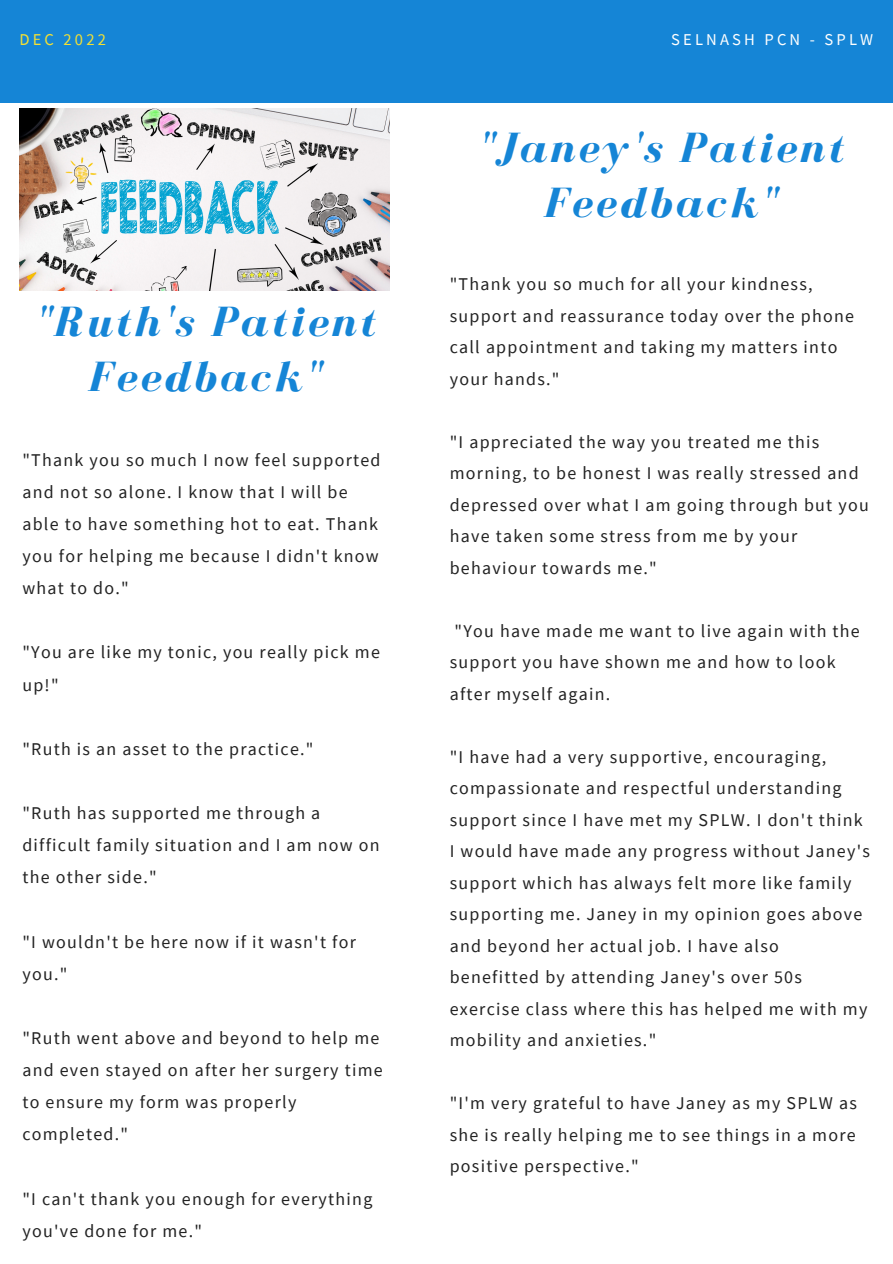
<style>
.page{position:relative;width:893px;height:1264px;background:#fff}
.page>*{position:absolute;margin:0;border:0;box-sizing:border-box;transform-origin:0 0}
.t1{font:italic 700 43.65px/55.7px "Bodoni FLF";letter-spacing:.07em;color:#1585d6;text-align:center}
.t2{font:18px/31.5px "Source Sans Pro";letter-spacing:.07em;color:#222}
.t3{font:16.5px "Source Sans Pro";letter-spacing:.19em;color:#fff}
.t4{font:16.5px "Source Sans Pro";letter-spacing:.19em;color:#f4e132}
</style>
<div class="page">
<div style="left:0;top:0;width:892px;height:102px;background:#1585d6"></div>
<img style="left:19px;top:108px;width:370px;height:182px">
<p class="t4" style="left:19px;top:29px;width:88px">DEC 2022</p>
<p class="t3" style="left:671px;top:29px;width:203px">SELNASH PCN - SPLW</p>
<h1 class="t1" style="left:34px;top:293px;width:342px">"Ruth's Patient<br>Feedback"</h1>
<p class="t2" style="left:22px;top:443px;width:359px;line-height:32.1px">"Thank you so much I now feel supported and not so alone. I know that I will be able to have something hot to eat. Thank you for helping me because I didn't know what to do."</p>
<p class="t2" style="left:22px;top:636px;width:359px;line-height:32.1px">"You are like my tonic, you really pick me up!"</p>
<p class="t2" style="left:22px;top:732px;width:292px">"Ruth is an asset to the practice."</p>
<p class="t2" style="left:22px;top:796px;width:359px;line-height:32.1px">"Ruth has supported me through a difficult family situation and I am now on the other side."</p>
<p class="t2" style="left:22px;top:925px;width:335px;line-height:32.1px">"I wouldn't be here now if it wasn't for you."</p>
<p class="t2" style="left:22px;top:1021px;width:362px;line-height:32.1px">"Ruth went above and beyond to help me and even stayed on after her surgery time to ensure my form was properly completed."</p>
<p class="t2" style="left:22px;top:1182px;width:351px;line-height:32.1px">"I can't thank you enough for everything you've done for me."</p>
<h1 class="t1" style="left:476px;top:119px;width:367px">"Janey's Patient<br>Feedback"</h1>
<p class="t2" style="left:449px;top:268px;width:406px">"Thank you so much for all your kindness, support and reassurance today over the phone call appointment and taking my matters into your hands."</p>
<p class="t2" style="left:449px;top:426px;width:420px">"I appreciated the way you treated me this morning, to be honest I was really stressed and depressed over what I am going through but you have taken some stress from me by your behaviour towards me."</p>
<p class="t2" style="left:449px;top:614px;width:411px">"You have made me want to live again with the support you have shown me and how to look after myself again.</p>
<p class="t2" style="left:449px;top:740px;width:422px">"I have had a very supportive, encouraging, compassionate and respectful understanding support since I have met my SPLW. I don't think I would have made any progress without Janey's support which has always felt more like family supporting me. Janey in my opinion goes above and beyond her actual job. I have also benefitted by attending Janey's over 50s exercise class where this has helped me with my mobility and anxieties."</p>
<p class="t2" style="left:449px;top:1087px;width:408px;text-align:justify">"I'm very grateful to have Janey as my SPLW as she is really helping me to see things in a more positive perspective."</p>
</div>
